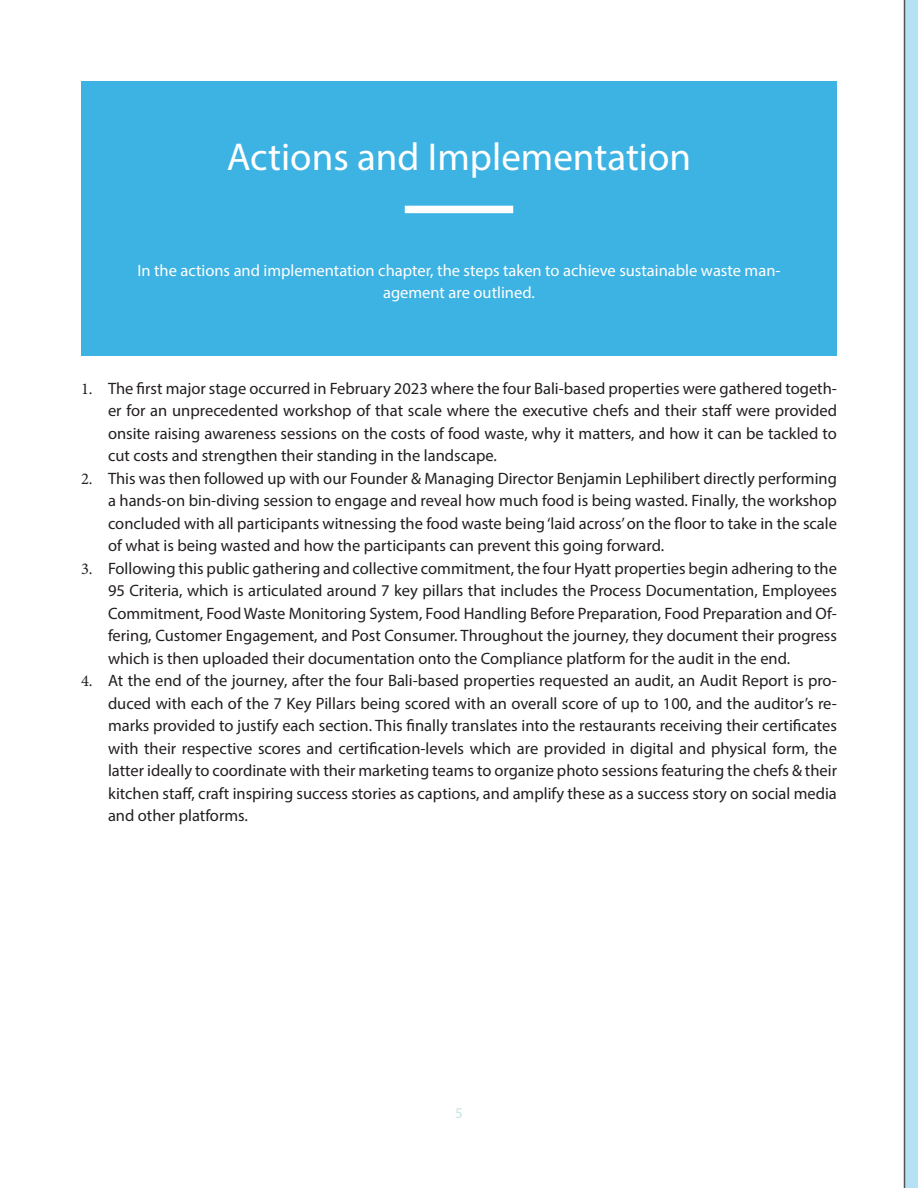
<style>
.page{position:relative;width:918px;height:1188px;background:#fff}
.page>*{position:absolute;margin:0;border:0;box-sizing:border-box;transform-origin:0 0}
.Heading_Text_40pt_Size_Align_Center{font:39px "Myriad Pro";color:#fff}
.t1{font:16.5px/22.5px "Myriad Pro";color:#231f20;text-align:justify}
.Body_Text_10pt_Size_Align_Center{font:16.5px/22.5px "Myriad Pro";color:#fff;text-align:center}
.t2{font:15px "Myriad Pro";color:#c5e6e2}
.s1{font-family:"Minion Pro"}
</style>
<div class="page">
<div style="left:81px;top:81px;width:756px;height:274px;background:#3db3e3"></div>
<svg style="left:904px;top:0;width:14px;height:1188px;background:#a7ccdd"></svg>
<div style="left:405px;top:206px;width:108px;height:7px;background:#fff"></div>
<p class="Heading_Text_40pt_Size_Align_Center" style="left:227px;top:133px;width:466px">Actions and Implementation</p>
<p class="Body_Text_10pt_Size_Align_Center" style="left:137px;top:259px;width:645px">In the actions and implementation chapter, the steps taken to achieve sustainable waste man&shy;agement are outlined.</p>
<p class="t1" style="left:108px;top:377px;width:731px;text-indent:-27px"><span class="s1">1.</span> The first major stage occurred in February 2023 where the four Bali-based properties were gathered togeth&shy;er for an unprecedented workshop of that scale where the executive chefs and their staff were provided onsite raising awareness sessions on the costs of food waste, why it matters, and how it can be tackled to cut costs and strengthen their standing in the landscape.</p>
<p class="t1" style="left:108px;top:467px;width:731px;text-indent:-27px"><span class="s1">2.</span> This was then followed up with our Founder &amp; Managing Director Benjamin Lephilibert directly performing a hands-on bin-diving session to engage and reveal how much food is being wasted. Finally, the workshop concluded with all participants witnessing the food waste being ‘laid across’ on the floor to take in the scale of what is being wasted and how the participants can prevent this going forward.</p>
<p class="t1" style="left:108px;top:557px;width:731px;text-indent:-27px"><span class="s1">3.</span> Following this public gathering and collective commitment, the four Hyatt properties begin adhering to the 95 Criteria, which is articulated around 7 key pillars that includes the Process Documentation, Employees Commitment, Food Waste Monitoring System, Food Handling Before Preparation, Food Preparation and Of&shy;fering, Customer Engagement, and Post Consumer. Throughout the journey, they document their progress which is then uploaded their documentation onto the Compliance platform for the audit in the end.</p>
<p class="t1" style="left:108px;top:669px;width:731px;text-indent:-27px"><span class="s1">4.</span> At the end of the journey, after the four Bali-based properties requested an audit, an Audit Report is pro&shy;duced with each of the 7 Key Pillars being scored with an overall score of up to 100, and the auditor’s re&shy;marks provided to justify each section. This finally translates into the restaurants receiving their certificates with their respective scores and certification-levels which are provided in digital and physical form, the latter ideally to coordinate with their marketing teams to organize photo sessions featuring the chefs &amp; their kitchen staff, craft inspiring success stories as captions, and amplify these as a success story on social media and other platforms.</p>
<p class="t2" style="left:455px;top:1104px;width:9px">5</p>
</div>
